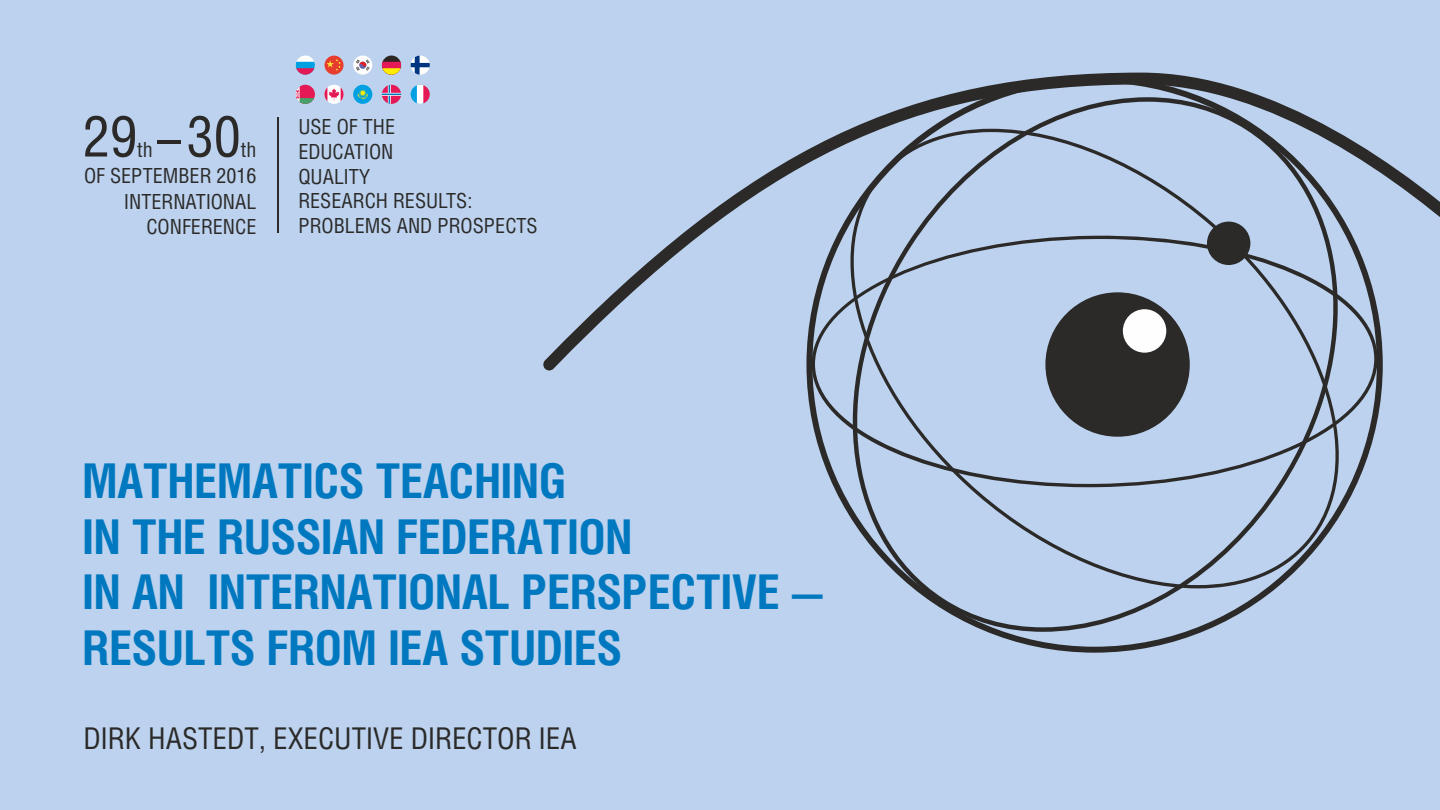
<style>
.page{position:relative;width:1440px;height:810px;background:#bcd2ee}
.page>*{position:absolute;margin:0;border:0;box-sizing:border-box;transform-origin:0 0}
.t1{font:56.7px "Helios Cond";color:#2b2a29}
.t2{font:700 47.9px/55.7px "Helios Cond";color:#0078bf}
.t3{font:30px "Helios Cond";color:#2b2a29}
.t4{font:20.8px/24.9px "Helios Cond";color:#2b2a29;text-align:right}
</style>
<div class="page">
<svg style="left:806px;top:370px;width:577px;height:283px"></svg>
<svg style="left:543px;top:73px;width:897px;height:297px"></svg>
<svg style="left:816px;top:129px;width:557px;height:459px"></svg>
<svg style="left:823px;top:97px;width:545px;height:535px"></svg>
<svg style="left:382px;top:56px;width:19px;height:19px"></svg>
<svg style="left:382px;top:62px;width:19px;height:13px"></svg>
<svg style="left:296px;top:56px;width:19px;height:19px"></svg>
<svg style="left:296px;top:62px;width:19px;height:13px"></svg>
<svg style="left:411px;top:85px;width:19px;height:19px"></svg>
<svg style="left:417px;top:85px;width:13px;height:19px"></svg>
<svg style="left:382px;top:85px;width:19px;height:19px"></svg>
<div style="left:353px;top:56px;width:19px;height:19px;background:#fefefe;border-radius:50%"></div>
<svg style="left:356px;top:59px;width:14px;height:12px"></svg>
<div style="left:324px;top:85px;width:20px;height:19px;background:#fefefe;border-radius:50%"></div>
<svg style="left:324px;top:87px;width:20px;height:14px"></svg>
<svg style="left:296px;top:85px;width:19px;height:19px"></svg>
<svg style="left:296px;top:87px;width:18px;height:17px"></svg>
<div style="left:353px;top:85px;width:19px;height:19px;background:#00a0e3;border-radius:50%"></div>
<svg style="left:358px;top:90px;width:10px;height:9px"></svg>
<svg style="left:411px;top:56px;width:19px;height:19px"></svg>
<svg style="left:325px;top:56px;width:19px;height:19px"></svg>
<svg style="left:326px;top:59px;width:15px;height:12px"></svg>
<hr style="left:277px;top:118px;width:2px;height:115px;background:#2b2a29">
<hr style="left:157px;top:141px;width:24px;height:3px;background:#2b2a29">
<h1 class="t1" style="left:83px;top:112px;width:56px">29</h1>
<h1 class="t1" style="left:186px;top:112px;width:56px">30</h1>
<p class="t4" style="left:84px;top:137px;width:174px;line-height:26.4px">th<br>OF SEPTEMBER 2016<br>INTERNATIONAL</p>
<p class="t4" style="left:146px;top:216px;width:112px">CONFERENCE</p>
<p class="t4" style="left:137px;top:138px;width:17px">th</p>
<p class="t4" style="left:298px;top:115px;width:241px;text-align:left">USE OF THE<br>EDUCATION<br>QUALITY<br>RESEARCH RESULTS:<br>PROBLEMS AND PROSPECTS</p>
<h2 class="t2" style="left:82px;top:455px;width:743px">MATHEMATICS TEACHING<br>IN THE RUSSIAN FEDERATION<br>IN AN INTERNATIONAL PERSPECTIVE —<br>RESULTS FROM IEA STUDIES</h2>
<h3 class="t3" style="left:84px;top:725px;width:495px">DIRK HASTEDT, EXECUTIVE DIRECTOR IEA</h3>
</div>
